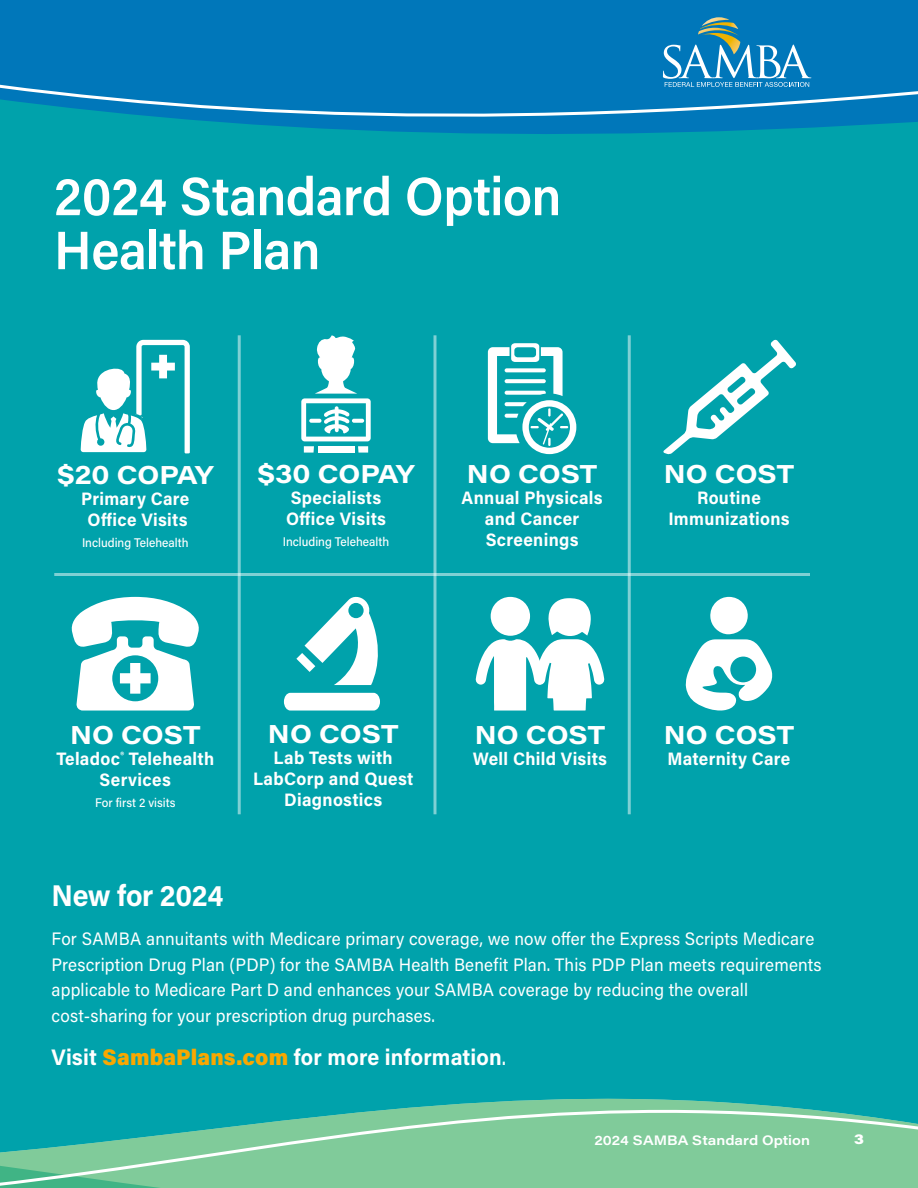
<style>
.page{position:relative;width:918px;height:1188px;background:#fff}
.page>*{position:absolute;margin:0;border:0;box-sizing:border-box;transform-origin:0 0}
.t1{font:600 54px/54px "Acumin Pro";letter-spacing:-.01em;color:#fff;scale:.95 1}
.t2{font:700 30px "Acumin Pro";letter-spacing:-.01em;color:#fff;scale:.95 1}
.t3{font:700 25.5px "Acumin Pro Wide";color:#fff}
.t4{font:700 22.5px "Acumin Pro";letter-spacing:.01em;color:#fff;scale:.95 1}
.t5{font:18px/25.5px "Acumin Pro";letter-spacing:.01em;color:#fff;scale:.95 1}
.t6{font:700 18px/21px "Acumin Pro";letter-spacing:.02em;color:#fff;text-align:center;scale:.95 1}
.t7{font:600 13.5px "Acumin Pro Wide";letter-spacing:.005em;color:#fff}
.t8{font:900 13.5px "Acumin Pro Wide";color:#fff}
.t9{font:500 12.6px "Acumin Pro";color:#fff;scale:.95 1}
.s1{font-weight:900;color:#f9a800}
.s2{font-weight:400}
</style>
<div class="page">
<div style="left:0;top:209px;width:918px;height:778px;background:#00a2ab"></div>
<div style="left:0;top:987px;width:918px;height:37px;background:#00a2ab"></div>
<svg style="left:0;top:1024px;width:918px;height:164px;background:#39b4a5"></svg>
<div style="left:0;top:203px;width:918px;height:6px;background:#00a2ab"></div>
<svg style="left:0;top:0;width:918px;height:203px;background:#038ab4"></svg>
<svg style="left:663px;top:17px;width:148px;height:70px;background:#328fbe"></svg>
<svg style="left:81px;top:340px;width:109px;height:114px"></svg>
<svg style="left:488px;top:343px;width:88px;height:111px"></svg>
<svg style="left:301px;top:335px;width:70px;height:118px"></svg>
<svg style="left:309px;top:419px;width:13px;height:4px"></svg>
<svg style="left:352px;top:419px;width:12px;height:4px"></svg>
<svg style="left:663px;top:340px;width:133px;height:114px"></svg>
<svg style="left:70px;top:597px;width:131px;height:114px"></svg>
<svg style="left:284px;top:693px;width:96px;height:18px"></svg>
<svg style="left:296px;top:596px;width:90px;height:89px"></svg>
<svg style="left:475px;top:598px;width:130px;height:113px"></svg>
<svg style="left:685px;top:597px;width:88px;height:114px"></svg>
<hr style="left:54px;top:573px;width:756px;height:3px;background:#fff">
<hr style="left:238px;top:335px;width:3px;height:479px;background:#fff">
<hr style="left:434px;top:335px;width:2px;height:479px;background:#fff">
<hr style="left:628px;top:335px;width:3px;height:479px;background:#fff">
<h1 class="t1" style="left:54px;top:167px;width:536px">2024 Standard Option<br>Health Plan</h1>
<h3 class="t3" style="left:57px;top:457px;width:158px">$20 COPAY</h3>
<p class="t6" style="left:81px;top:488px;width:115px">Primary Care<br>Office Visits</p>
<p class="t9" style="left:82px;top:534px;width:114px">Including Telehealth</p>
<h3 class="t3" style="left:258px;top:456px;width:158px">$30 COPAY</h3>
<p class="t6" style="left:286px;top:487px;width:107px;text-align:left">Specialists<br>Office Visits</p>
<p class="t9" style="left:283px;top:533px;width:114px">Including Telehealth</p>
<h3 class="t3" style="left:467px;top:456px;width:132px">NO COST</h3>
<p class="t6" style="left:462px;top:487px;width:150px">Annual Physicals and Cancer<br>Screenings</p>
<h3 class="t3" style="left:664px;top:456px;width:132px">NO COST</h3>
<p class="t6" style="left:668px;top:487px;width:129px">Routine<br>Immunizations</p>
<h3 class="t3" style="left:70px;top:716px;width:132px">NO COST</h3>
<p class="t6" style="left:56px;top:747px;width:168px">Teladoc<sup>®</sup> Telehealth<br>Services</p>
<p class="t9" style="left:95px;top:794px;width:86px">For first 2 visits</p>
<h3 class="t3" style="left:268px;top:715px;width:132px">NO COST</h3>
<p class="t6" style="left:253px;top:746px;width:170px">Lab Tests with<br>LabCorp and Quest<br>Diagnostics</p>
<h3 class="t3" style="left:475px;top:716px;width:132px">NO COST</h3>
<p class="t6" style="left:473px;top:747px;width:143px">Well Child Visits</p>
<h3 class="t3" style="left:664px;top:717px;width:132px">NO COST</h3>
<p class="t6" style="left:668px;top:748px;width:131px">Maternity Care</p>
<h2 class="t2" style="left:52px;top:875px;width:183px">New for 2024</h2>
<p class="t5" style="left:52px;top:926px;width:812px">For SAMBA annuitants with Medicare primary coverage, we now offer the Express Scripts Medicare Prescription Drug Plan (PDP) for the SAMBA Health Benefit Plan. This PDP Plan meets requirements applicable to Medicare Part D and enhances your SAMBA coverage by reducing the overall cost-sharing for your prescription drug purchases.</p>
<p class="t4" style="left:52px;top:1042px;width:480px">Visit <span class="s1">SambaPlans.com</span> for more information<span class="s2">.</span></p>
<p class="t7" style="left:594px;top:1130px;width:217px">2024 SAMBA Standard Option</p>
<p class="t8" style="left:854px;top:1129px;width:11px">3</p>
</div>
